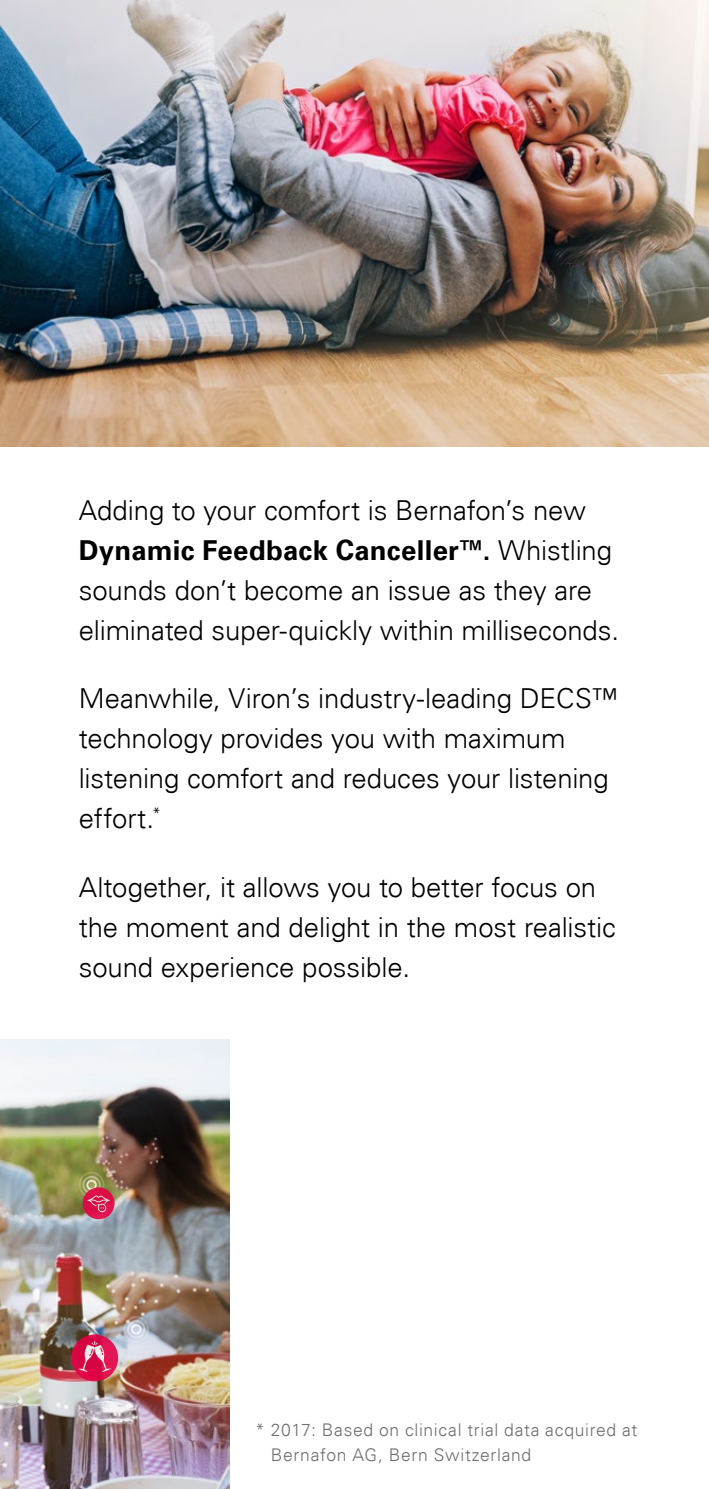
<style>
.page{position:relative;width:709px;height:1489px;background:#fff}
.page>*{position:absolute;margin:0;border:0;box-sizing:border-box;transform-origin:0 0}
.t1{font:300 27.5px/40px "Univers Com 45";letter-spacing:-.005em;color:#000}
.t2{font:700 27.5px "Univers Com 65";letter-spacing:.01em;color:#000}
.t3{font:300 17.5px/25px "Univers Com 45";letter-spacing:.04em;color:#706f6f}
.s1{font-family:"Univers Com 45";font-weight:300}
</style>
<div class="page">
<img style="left:0;top:1039px;width:230px;height:449px">
<img style="left:0;top:0;width:709px;height:446px">
<div style="left:82px;top:1175px;width:19px;height:18px;border:2px solid #fff;border-radius:50%"></div>
<div style="left:86px;top:1179px;width:11px;height:11px;border:2px solid #fff;border-radius:50%"></div>
<div style="left:79px;top:1171px;width:25px;height:27px;border:2px solid #fff;border-radius:50%"></div>
<div style="left:83px;top:1187px;width:31px;height:32px;background:linear-gradient(to bottom,#db0e44,#df1250);border-radius:50%"></div>
<svg style="left:87px;top:1195px;width:23px;height:17px"></svg>
<svg style="left:71px;top:1334px;width:47px;height:47px"></svg>
<svg style="left:79px;top:1341px;width:32px;height:30px"></svg>
<div style="left:127px;top:1319px;width:18px;height:19px;border:2px solid #fff;border-radius:50%"></div>
<div style="left:131px;top:1323px;width:10px;height:11px;border:2px solid #fff;border-radius:50%"></div>
<div style="left:123px;top:1315px;width:26px;height:27px;border:2px solid #fff;border-radius:50%"></div>
<p class="t1" style="left:79px;top:490px;width:509px">Adding to your comfort is Bernafon’s new</p>
<p class="t2" style="left:79px;top:533px;width:535px">Dynamic Feedback Canceller™. <span class="s1">Whistling</span></p>
<p class="t1" style="left:79px;top:570px;width:542px">sounds don’t become an issue as they are eliminated super-quickly within milliseconds.</p>
<p class="t1" style="left:79px;top:678px;width:540px">Meanwhile, Viron’s industry-leading DECS™ technology provides you with maximum listening comfort and reduces your listening effort.<sup>*</sup></p>
<p class="t1" style="left:79px;top:866px;width:538px">Altogether, it allows you to better focus on the moment and delight in the most realistic sound experience possible.</p>
<p class="t3" style="left:271px;top:1416px;width:368px;text-indent:-15px">* 2017: Based on clinical trial data acquired at<br>Bernafon AG, Bern Switzerland</p>
</div>
